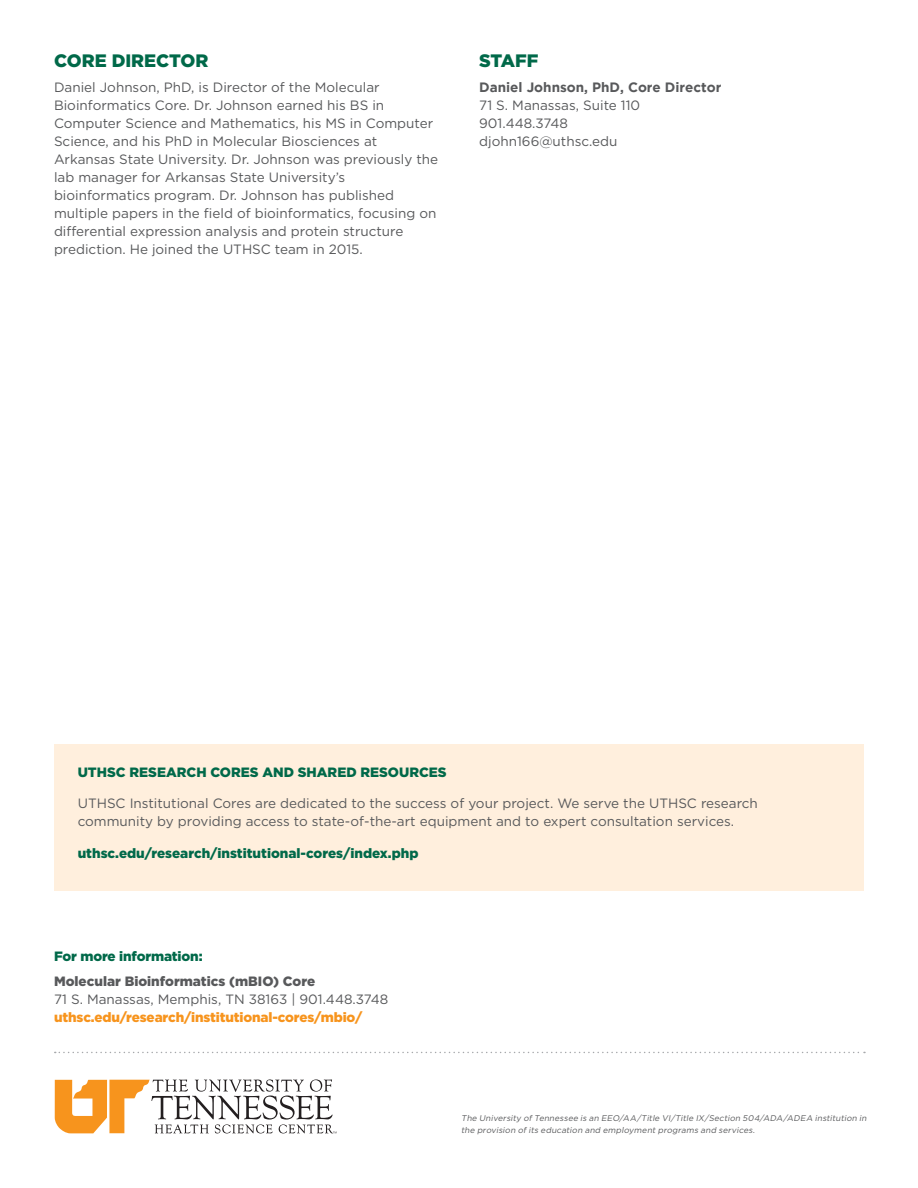
<style>
.page{position:relative;width:918px;height:1188px;background:#fff}
.page>*{position:absolute;margin:0;border:0;box-sizing:border-box;transform-origin:0 0}
.t1{font:900 18px "Gotham";color:#006949}
.t2{font:13.5px/18px "Gotham";color:#58595b}
.t3{font:900 13.5px "Gotham";color:#006949}
.t4{font:900 13.5px "Gotham";letter-spacing:-.01em;color:#f7941d}
.t5{font:900 13.5px "Gotham";color:#58595b}
.t6{font:700 13.5px "Gotham";color:#58595b}
.Headline_Helvetica_1{font:italic 8.25px/12px "Gotham";color:#58595b}
</style>
<div class="page">
<div style="left:54px;top:744px;width:810px;height:147px;background:#ffefdd"></div>
<svg style="left:55px;top:1079px;width:282px;height:54px"></svg>
<svg style="left:55px;top:1052px;width:810px;height:1px"></svg>
<p class="t1" style="left:54px;top:50px;width:156px">CORE DIRECTOR</p>
<p class="t2" style="left:54px;top:78px;width:386px">Daniel Johnson, PhD, is Director of the Molecular Bioinformatics Core. Dr. Johnson earned his BS in Computer Science and Mathematics, his MS in Computer Science, and his PhD in Molecular Biosciences at Arkansas State University. Dr. Johnson was previously the lab manager for Arkansas State University’s bioinformatics program. Dr. Johnson has published multiple papers in the field of bioinformatics, focusing on differential expression analysis and protein structure prediction. He joined the UTHSC team in 2015.</p>
<p class="t1" style="left:479px;top:50px;width:61px">STAFF</p>
<p class="t6" style="left:479px;top:79px;width:244px">Daniel Johnson, PhD, Core Director</p>
<p class="t2" style="left:479px;top:96px;width:163px">71 S. Manassas, Suite 110</p>
<p class="t2" style="left:479px;top:114px;width:90px">901.448.3748</p>
<p class="t2" style="left:479px;top:132px;width:140px">djohn166@uthsc.edu</p>
<p class="t3" style="left:78px;top:764px;width:371px">UTHSC RESEARCH CORES AND SHARED RESOURCES</p>
<p class="t2" style="left:78px;top:794px;width:682px">UTHSC Institutional Cores are dedicated to the success of your project. We serve the UTHSC research community by providing access to state-of-the-art equipment and to expert consultation services.</p>
<p class="t3" style="left:78px;top:845px;width:342px">uthsc.edu/research/institutional-cores/index.php</p>
<p class="t3" style="left:54px;top:948px;width:150px">For more information:</p>
<p class="t5" style="left:54px;top:973px;width:263px">Molecular Bioinformatics (mBIO) Core</p>
<p class="t2" style="left:54px;top:990px;width:336px">71 S. Manassas, Memphis, TN 38163 | 901.448.3748</p>
<p class="t4" style="left:54px;top:1009px;width:310px">uthsc.edu/research/institutional-cores/mbio/</p>
<p class="Headline_Helvetica_1" style="left:461px;top:1112px;width:408px">The University of Tennessee is an EEO/AA/Title VI/Title IX/Section 504/ADA/ADEA institution in the provision of its education and employment programs and services.</p>
</div>
